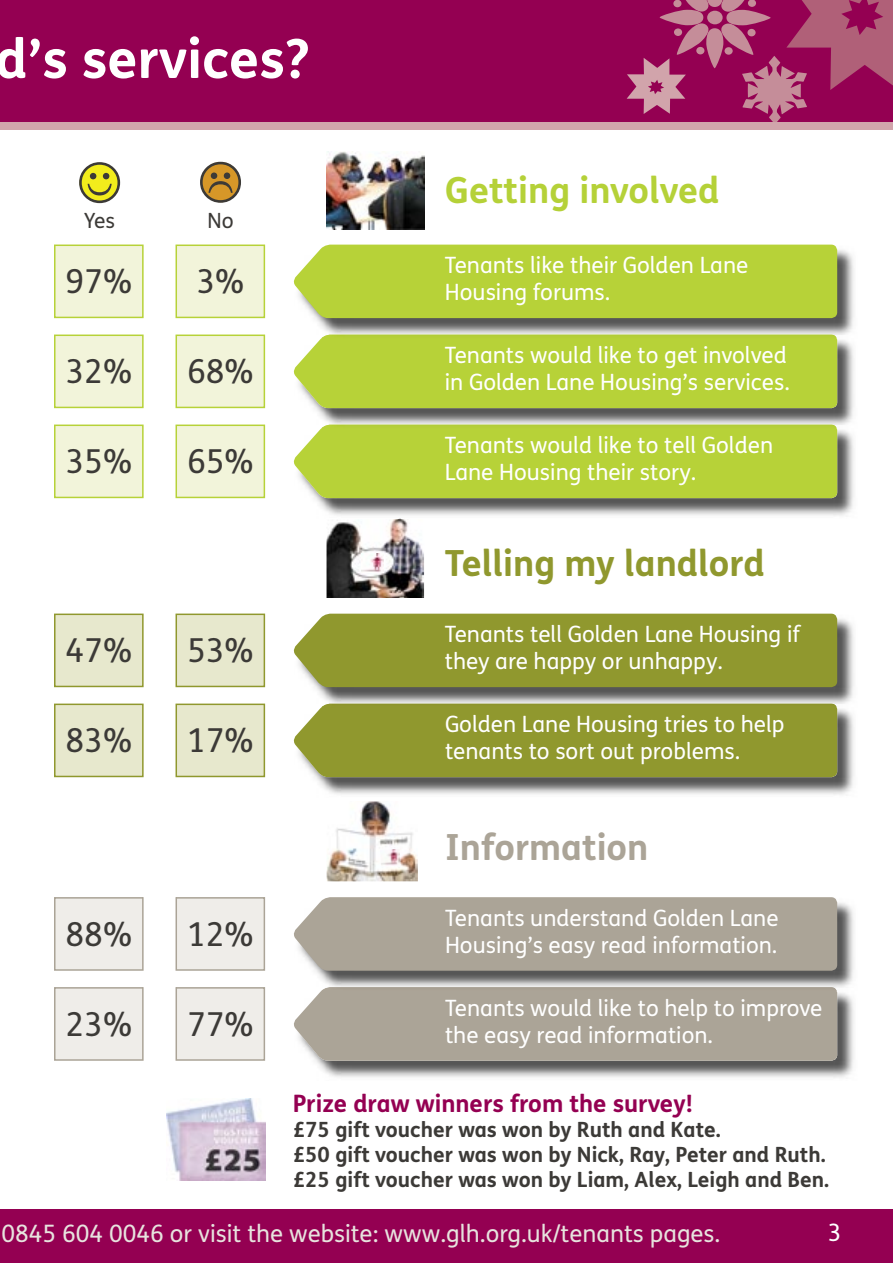
<style>
.page{position:relative;width:893px;height:1263px;background:#fff}
.page>*{position:absolute;margin:0;border:0;box-sizing:border-box;transform-origin:0 0}
.t1{font:700 54px "FS Mencap";color:#fff}
.t2{font:700 36px "FS Mencap";color:#90982e}
.t3{font:700 36px "FS Mencap";color:#b5d138}
.t4{font:700 36px "FS Mencap";color:#aba497}
.t5{font:33px "FS Mencap";color:#3c3a37}
.t6{font:24px "FS Mencap";color:#e7e3de}
.t7{font:700 24px "FS Mencap";color:#940052}
.t8{font:24px "FS Mencap";color:#fff}
.t9{font:22.5px/27px "FS Mencap";color:#fff}
.t10{font:700 21px/25.2px "FS Mencap";color:#3c3a37}
.t11{font:21px "FS Mencap";color:#3c3a37}
</style>
<div class="page">
<svg style="left:176px;top:244px;width:89px;height:74px"></svg>
<svg style="left:54px;top:244px;width:90px;height:74px"></svg>
<svg style="left:176px;top:334px;width:89px;height:74px"></svg>
<svg style="left:54px;top:334px;width:90px;height:74px"></svg>
<svg style="left:176px;top:424px;width:89px;height:74px"></svg>
<svg style="left:54px;top:424px;width:90px;height:74px"></svg>
<svg style="left:176px;top:613px;width:89px;height:74px"></svg>
<svg style="left:54px;top:613px;width:90px;height:74px"></svg>
<svg style="left:176px;top:703px;width:89px;height:74px"></svg>
<svg style="left:54px;top:703px;width:90px;height:74px"></svg>
<svg style="left:176px;top:987px;width:89px;height:74px"></svg>
<svg style="left:54px;top:987px;width:90px;height:74px"></svg>
<svg style="left:176px;top:897px;width:89px;height:74px"></svg>
<svg style="left:54px;top:897px;width:90px;height:74px"></svg>
<img style="left:316px;top:992px;width:538px;height:86px">
<div style="left:294px;top:991px;width:543px;height:70px;background:#aba497"></div>
<img style="left:316px;top:902px;width:538px;height:86px">
<hr style="left:321px;top:987px;width:516px;height:4px;background:#aba396">
<div style="left:294px;top:897px;width:543px;height:74px;background:#aba497"></div>
<img style="left:315px;top:708px;width:539px;height:87px">
<div style="left:293px;top:707px;width:544px;height:70px;background:#90982e"></div>
<img style="left:315px;top:618px;width:539px;height:86px">
<hr style="left:322px;top:704px;width:515px;height:3px;background:#8f962e">
<div style="left:293px;top:614px;width:544px;height:73px;background:#90982e"></div>
<img style="left:315px;top:429px;width:539px;height:87px">
<div style="left:293px;top:428px;width:544px;height:70px;background:#b7d238"></div>
<img style="left:315px;top:339px;width:539px;height:86px">
<hr style="left:322px;top:425px;width:515px;height:3px;background:#b4ce38">
<div style="left:293px;top:338px;width:544px;height:70px;background:#b7d238"></div>
<img style="left:315px;top:249px;width:539px;height:86px">
<hr style="left:321px;top:335px;width:516px;height:3px;background:#b4ce38">
<div style="left:293px;top:245px;width:544px;height:73px;background:#b7d238"></div>
<div style="left:0;top:1209px;width:893px;height:54px;background:#940052"></div>
<div style="left:0;top:0;width:893px;height:126px;background:#940052"></div>
<svg style="left:627px;top:0;width:266px;height:122px"></svg>
<div style="left:674px;top:28px;width:8px;height:8px;background:#c58d99;border-radius:50%"></div>
<div style="left:673px;top:0;width:8px;height:7px;background:#c58d99;border-radius:50%"></div>
<div style="left:696px;top:47px;width:8px;height:7px;background:#c58d99;border-radius:50%"></div>
<div style="left:724px;top:47px;width:9px;height:8px;background:#c58d99;border-radius:50%"></div>
<div style="left:747px;top:29px;width:9px;height:7px;background:#c58d99;border-radius:50%"></div>
<div style="left:748px;top:0;width:8px;height:7px;background:#c58d99;border-radius:50%"></div>
<div style="left:0;top:122px;width:893px;height:8px;background:#d1a4ab"></div>
<img style="left:166px;top:1099px;width:100px;height:81px">
<img style="left:327px;top:151px;width:97px;height:78px">
<img style="left:327px;top:801px;width:91px;height:80px">
<img style="left:380px;top:849px;width:20px;height:17px">
<img style="left:327px;top:518px;width:97px;height:80px">
<img style="left:361px;top:554px;width:22px;height:18px">
<svg style="left:79px;top:162px;width:41px;height:41px"></svg>
<svg style="left:201px;top:162px;width:40px;height:41px"></svg>
<h1 class="t1" style="left:-5px;top:25px;width:316px">d’s services?</h1>
<p class="t11" style="left:84px;top:209px;width:32px">Yes</p>
<p class="t11" style="left:208px;top:209px;width:28px">No</p>
<h3 class="t5" style="left:66px;top:263px;width:68px">97%</h3>
<h3 class="t5" style="left:196px;top:263px;width:49px">3%</h3>
<h3 class="t5" style="left:66px;top:353px;width:68px">32%</h3>
<h3 class="t5" style="left:187px;top:353px;width:68px">68%</h3>
<h3 class="t5" style="left:66px;top:443px;width:68px">35%</h3>
<h3 class="t5" style="left:187px;top:443px;width:68px">65%</h3>
<h3 class="t5" style="left:66px;top:632px;width:68px">47%</h3>
<h3 class="t5" style="left:187px;top:632px;width:68px">53%</h3>
<h3 class="t5" style="left:66px;top:722px;width:68px">83%</h3>
<h3 class="t5" style="left:187px;top:722px;width:68px">17%</h3>
<h3 class="t5" style="left:66px;top:915px;width:68px">88%</h3>
<h3 class="t5" style="left:187px;top:915px;width:68px">12%</h3>
<h3 class="t5" style="left:66px;top:1005px;width:68px">23%</h3>
<h3 class="t5" style="left:187px;top:1005px;width:68px">77%</h3>
<h2 class="t3" style="left:445px;top:167px;width:276px">Getting involved</h2>
<p class="t9" style="left:445px;top:252px;width:305px">Tenants like their Golden Lane<br>Housing forums.</p>
<p class="t9" style="left:445px;top:342px;width:347px">Tenants would like to get involved in Golden Lane Housing’s services.</p>
<p class="t9" style="left:445px;top:432px;width:330px">Tenants would like to tell Golden<br>Lane Housing their story.</p>
<h2 class="t2" style="left:445px;top:541px;width:321px">Telling my landlord</h2>
<p class="t9" style="left:445px;top:621px;width:356px">Tenants tell Golden Lane Housing if they are happy or unhappy.</p>
<p class="t9" style="left:445px;top:711px;width:341px">Golden Lane Housing tries to help tenants to sort out problems.</p>
<h2 class="t4" style="left:445px;top:824px;width:205px">Information</h2>
<p class="t9" style="left:445px;top:905px;width:335px">Tenants understand Golden Lane<br>Housing’s easy read information.</p>
<p class="t9" style="left:445px;top:995px;width:379px">Tenants would like to help to improve the easy read information.</p>
<p class="t7" style="left:293px;top:1088px;width:402px">Prize draw winners from the survey!</p>
<p class="t10" style="left:293px;top:1117px;width:538px">£75 gift voucher was won by Ruth and Kate.<br>£50 gift voucher was won by Nick, Ray, Peter and Ruth. £25 gift voucher was won by Liam, Alex, Leigh and Ben.</p>
<p class="t6" style="left:1px;top:1220px;width:720px">0845 604 0046 or visit the website: www.glh.org.uk/tenants pages.</p>
<p class="t8" style="left:828px;top:1218px;width:15px">3</p>
</div>
